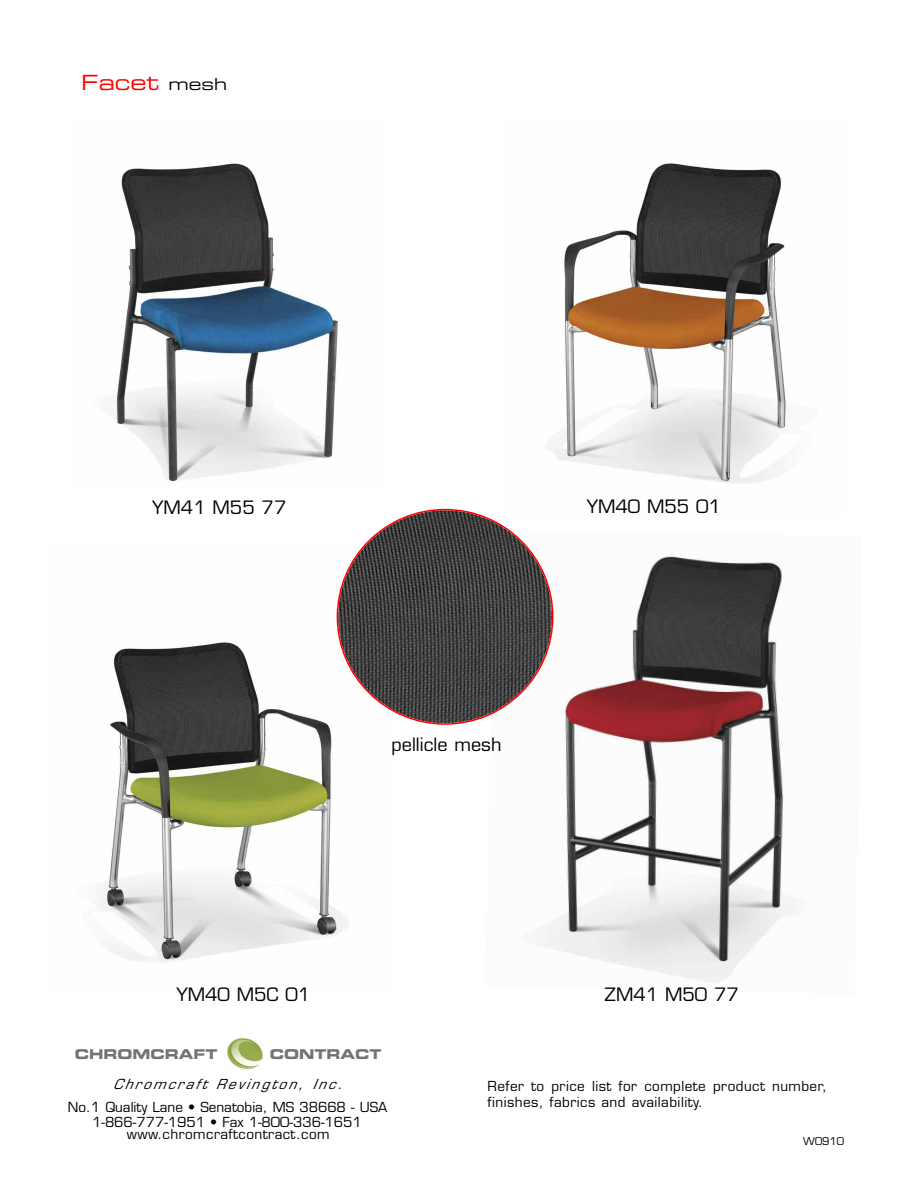
<style>
.page{position:relative;width:918px;height:1188px;background:#fff}
.page>*{position:absolute;margin:0;border:0;box-sizing:border-box;transform-origin:0 0}
.t1{font:21px "Eurostile LT Std Ex 2";color:#f00}
.t2{font:18px "Eurostile LT Std";color:#000}
.t3{font:13.5px/16.2px "Eurostile LT Std";letter-spacing:.035em;color:#000}
.t4{font:13.5px/15px "Eurostile LT Std";color:#000;text-align:center}
.t5{font:italic 13.5px "Eurostile LT Std";letter-spacing:.165em;color:#000}
.t6{font:13.5px "Eurostile LT Std Bold Ex 2";color:#737373}
.t7{font:10.5px "Eurostile LT Std";color:#000}
.s1{font-size:16.5px;color:#000}
</style>
<div class="page">
<img style="left:108px;top:163px;width:230px;height:319px">
<img style="left:94px;top:609px;width:255px;height:353px">
<img style="left:535px;top:556px;width:265px;height:427px">
<img style="left:546px;top:163px;width:240px;height:320px">
<svg style="left:227px;top:1046px;width:36px;height:19px"></svg>
<img style="left:228px;top:1038px;width:34px;height:32px">
<svg style="left:337px;top:509px;width:217px;height:216px"></svg>
<h1 class="t1" style="left:81px;top:68px;width:147px">Facet <span class="s1">mesh</span></h1>
<h2 class="t2" style="left:152px;top:497px;width:136px">YM41 M55 77</h2>
<h2 class="t2" style="left:587px;top:496px;width:136px">YM40 M55 01</h2>
<h2 class="t2" style="left:392px;top:733px;width:111px">pellicle mesh</h2>
<h2 class="t2" style="left:176px;top:983px;width:135px">YM40 M5C 01</h2>
<h2 class="t2" style="left:605px;top:984px;width:136px">ZM41 M50 77</h2>
<p class="t6" style="left:75px;top:1045px;width:144px">CHROMCRAFT</p>
<p class="t6" style="left:270px;top:1045px;width:113px">CONTRACT</p>
<p class="t5" style="left:113px;top:1076px;width:234px">Chromcraft Revington, Inc.</p>
<p class="t4" style="left:68px;top:1100px;width:321px">No.1 Quality Lane • Senatobia, MS 38668 - USA<br>1-866-777-1951 • Fax 1-800-336-1651</p>
<p class="t3" style="left:127px;top:1126px;width:204px">www.chromcraftcontract.com</p>
<p class="t3" style="left:487px;top:1078px;width:341px">Refer to price list for complete product number, finishes, fabrics and availability.</p>
<p class="t7" style="left:803px;top:1135px;width:42px">W0910</p>
</div>
